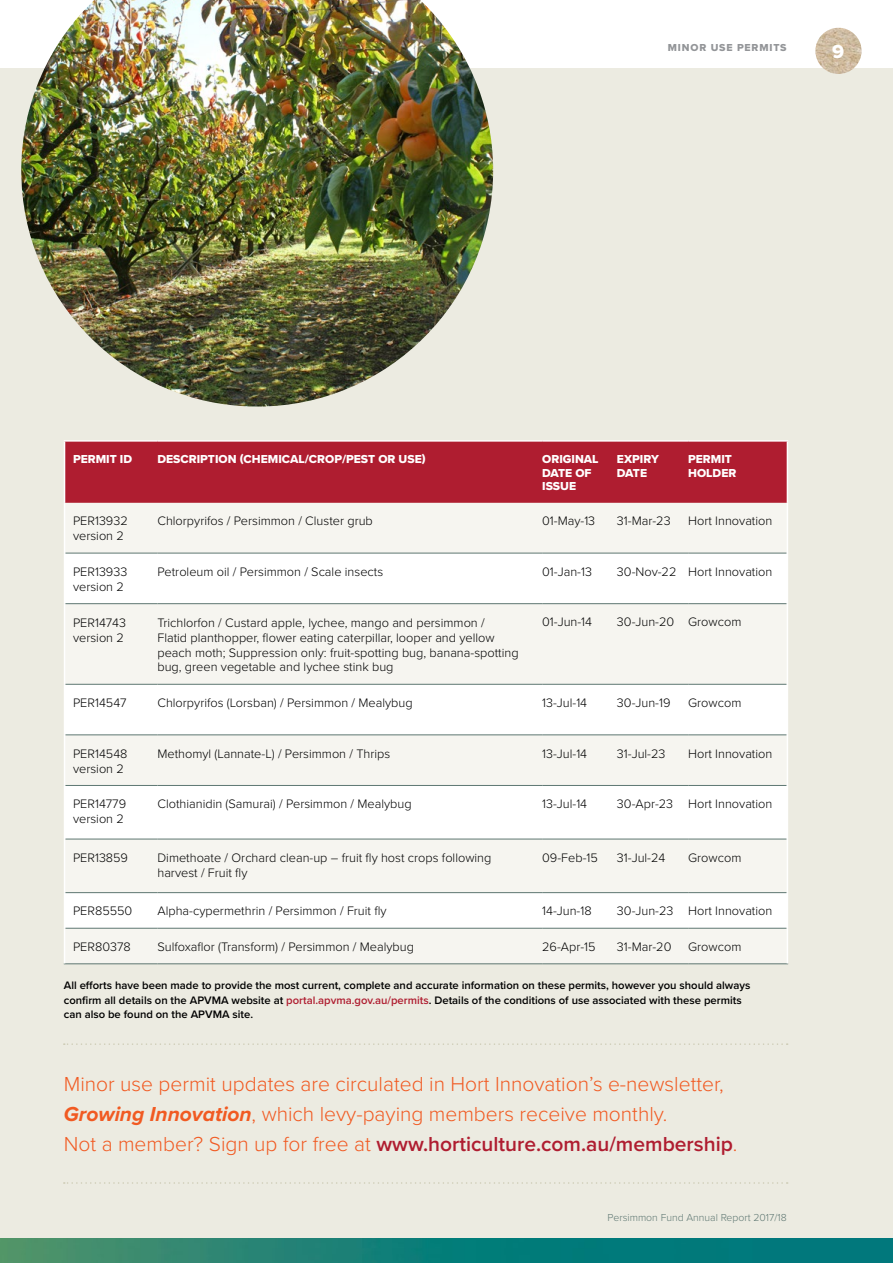
<style>
.page{position:relative;width:893px;height:1263px;background:#fff}
.page>*{position:absolute;margin:0;border:0;box-sizing:border-box;transform-origin:0 0}
.t1{font:300 21px/30px "Proxima Nova";color:#f15a22}
.t2{font:19.5px "Proxima Nova Extrabld";color:#fff}
.t3{font:300 12.75px/15px "Proxima Nova";color:#000}
.t4{font:12px/13.5px "Proxima Nova Extrabld";color:#fff}
.t5{font:600 11.25px/14.2px "Proxima Nova";color:#000}
.t6{font:300 10.5px "Proxima Nova";color:#5e7772}
.t7{font:10.5px "Proxima Nova Extrabld";letter-spacing:.08em;color:#939598}
.s1{color:#af1d30}
.s2{font-weight:700;font-style:italic}
.s3{font-weight:600;color:#af1d30}
</style>
<div class="page">
<div style="left:0;top:68px;width:893px;height:1180px;background:#ecebe1"></div>
<img style="left:0;top:1238px;width:893px;height:25px">
<img style="left:815px;top:28px;width:47px;height:46px;border-radius:23px">
<div style="left:65px;top:442px;width:722px;height:61px;background:#af1d30"></div>
<div style="left:65px;top:503px;width:722px;height:460px;background:#f6f5f0"></div>
<svg style="left:65px;top:554px;width:722px;height:374px;fill:#f6f5f0"></svg>
<hr style="left:65px;top:553px;width:92px;height:1px;background:#5e7772">
<hr style="left:157px;top:553px;width:385px;height:1px;background:#5e7772">
<hr style="left:542px;top:553px;width:75px;height:1px;background:#5e7772">
<hr style="left:617px;top:553px;width:71px;height:1px;background:#5e7772">
<hr style="left:688px;top:553px;width:99px;height:1px;background:#5e7772">
<hr style="left:65px;top:603px;width:92px;height:1px;background:#5e7772">
<hr style="left:157px;top:603px;width:385px;height:1px;background:#5e7772">
<hr style="left:542px;top:603px;width:75px;height:1px;background:#5e7772">
<hr style="left:617px;top:603px;width:71px;height:1px;background:#5e7772">
<hr style="left:688px;top:603px;width:99px;height:1px;background:#5e7772">
<hr style="left:65px;top:684px;width:92px;height:1px;background:#5e7772">
<hr style="left:157px;top:684px;width:385px;height:1px;background:#5e7772">
<hr style="left:542px;top:684px;width:75px;height:1px;background:#5e7772">
<hr style="left:617px;top:684px;width:71px;height:1px;background:#5e7772">
<hr style="left:688px;top:684px;width:99px;height:1px;background:#5e7772">
<hr style="left:65px;top:734px;width:92px;height:1px;background:#5e7772">
<hr style="left:157px;top:734px;width:385px;height:1px;background:#5e7772">
<hr style="left:542px;top:734px;width:75px;height:1px;background:#5e7772">
<hr style="left:617px;top:734px;width:71px;height:1px;background:#5e7772">
<hr style="left:688px;top:734px;width:99px;height:1px;background:#5e7772">
<hr style="left:65px;top:785px;width:92px;height:1px;background:#5e7772">
<hr style="left:157px;top:785px;width:385px;height:1px;background:#5e7772">
<hr style="left:542px;top:785px;width:75px;height:1px;background:#5e7772">
<hr style="left:617px;top:785px;width:71px;height:1px;background:#5e7772">
<hr style="left:688px;top:785px;width:99px;height:1px;background:#5e7772">
<hr style="left:65px;top:839px;width:92px;height:1px;background:#5e7772">
<hr style="left:157px;top:839px;width:385px;height:1px;background:#5e7772">
<hr style="left:542px;top:839px;width:75px;height:1px;background:#5e7772">
<hr style="left:617px;top:839px;width:71px;height:1px;background:#5e7772">
<hr style="left:688px;top:839px;width:99px;height:1px;background:#5e7772">
<hr style="left:65px;top:892px;width:92px;height:1px;background:#5e7772">
<hr style="left:542px;top:892px;width:75px;height:1px;background:#5e7772">
<hr style="left:617px;top:892px;width:71px;height:1px;background:#5e7772">
<hr style="left:688px;top:892px;width:99px;height:1px;background:#5e7772">
<hr style="left:65px;top:928px;width:92px;height:1px;background:#5e7772">
<hr style="left:542px;top:928px;width:75px;height:1px;background:#5e7772">
<hr style="left:617px;top:928px;width:71px;height:1px;background:#5e7772">
<hr style="left:688px;top:928px;width:99px;height:1px;background:#5e7772">
<hr style="left:64px;top:963px;width:93px;height:1px;background:#5e7772">
<hr style="left:157px;top:963px;width:385px;height:1px;background:#5e7772">
<hr style="left:542px;top:963px;width:75px;height:1px;background:#5e7772">
<hr style="left:617px;top:963px;width:71px;height:1px;background:#5e7772">
<hr style="left:688px;top:963px;width:100px;height:1px;background:#5e7772">
<hr style="left:64px;top:440px;width:93px;height:2px;background:#fff">
<hr style="left:64px;top:442px;width:1px;height:61px;background:#fff">
<hr style="left:157px;top:440px;width:385px;height:2px;background:#fff">
<hr style="left:542px;top:440px;width:75px;height:2px;background:#fff">
<hr style="left:617px;top:440px;width:71px;height:2px;background:#fff">
<hr style="left:688px;top:440px;width:100px;height:2px;background:#fff">
<hr style="left:787px;top:442px;width:1px;height:61px;background:#fff">
<hr style="left:64px;top:503px;width:1px;height:50px;background:#fff">
<hr style="left:787px;top:503px;width:1px;height:50px;background:#fff">
<hr style="left:64px;top:553px;width:1px;height:51px;background:#fff">
<hr style="left:787px;top:553px;width:1px;height:51px;background:#fff">
<hr style="left:64px;top:604px;width:1px;height:80px;background:#fff">
<hr style="left:787px;top:604px;width:1px;height:80px;background:#fff">
<hr style="left:64px;top:684px;width:1px;height:51px;background:#fff">
<hr style="left:787px;top:684px;width:1px;height:51px;background:#fff">
<hr style="left:64px;top:735px;width:1px;height:50px;background:#fff">
<hr style="left:787px;top:735px;width:1px;height:50px;background:#fff">
<hr style="left:64px;top:785px;width:1px;height:54px;background:#fff">
<hr style="left:787px;top:785px;width:1px;height:54px;background:#fff">
<hr style="left:64px;top:839px;width:1px;height:54px;background:#fff">
<hr style="left:787px;top:839px;width:1px;height:54px;background:#fff">
<hr style="left:64px;top:893px;width:1px;height:35px;background:#fff">
<hr style="left:787px;top:893px;width:1px;height:35px;background:#fff">
<hr style="left:64px;top:928px;width:1px;height:35px;background:#fff">
<hr style="left:787px;top:928px;width:1px;height:35px;background:#fff">
<hr style="left:157px;top:892px;width:385px;height:1px;background:#5e7772">
<hr style="left:157px;top:928px;width:385px;height:1px;background:#5e7772">
<svg style="left:64px;top:1043px;width:724px;height:2px"></svg>
<svg style="left:64px;top:1182px;width:724px;height:2px"></svg>
<img style="left:21px;top:0;width:472px;height:407px">
<p class="t7" style="left:668px;top:39px;width:120px">MINOR USE PERMITS</p>
<h2 class="t2" style="left:832px;top:37px;width:14px">9</h2>
<p class="t4" style="left:73px;top:452px;width:61px">PERMIT ID</p>
<p class="t4" style="left:157px;top:452px;width:270px">DESCRIPTION (CHEMICAL/CROP/PEST OR USE)</p>
<p class="t4" style="left:542px;top:452px;width:58px">ORIGINAL<br>DATE OF<br>ISSUE</p>
<p class="t4" style="left:617px;top:452px;width:43px">EXPIRY<br>DATE</p>
<p class="t4" style="left:688px;top:452px;width:50px">PERMIT<br>HOLDER</p>
<p class="t3" style="left:73px;top:513px;width:56px">PER13932 version 2</p>
<p class="t3" style="left:157px;top:513px;width:217px">Chlorpyrifos / Persimmon / Cluster grub</p>
<p class="t3" style="left:542px;top:513px;width:55px">01-May-13</p>
<p class="t3" style="left:617px;top:513px;width:55px">31-Mar-23</p>
<p class="t3" style="left:688px;top:513px;width:86px">Hort Innovation</p>
<p class="t3" style="left:73px;top:563px;width:56px">PER13933 version 2</p>
<p class="t3" style="left:157px;top:563px;width:227px">Petroleum oil / Persimmon / Scale insects</p>
<p class="t3" style="left:542px;top:563px;width:51px">01-Jan-13</p>
<p class="t3" style="left:617px;top:563px;width:157px">30-Nov-22 Hort Innovation</p>
<p class="t3" style="left:73px;top:614px;width:55px">PER14743 version 2</p>
<p class="t3" style="left:157px;top:614px;width:363px">Trichlorfon / Custard apple, lychee, mango and persimmon /<br>Flatid planthopper, flower eating caterpillar, looper and yellow peach moth; Suppression only: fruit-spotting bug, banana-spotting bug, green vegetable and lychee stink bug</p>
<p class="t3" style="left:542px;top:614px;width:51px">01-Jun-14</p>
<p class="t3" style="left:617px;top:614px;width:126px">30-Jun-20 Growcom</p>
<p class="t3" style="left:73px;top:695px;width:55px">PER14547</p>
<p class="t3" style="left:157px;top:695px;width:257px">Chlorpyrifos (Lorsban) / Persimmon / Mealybug</p>
<p class="t3" style="left:542px;top:695px;width:46px">13-Jul-14</p>
<p class="t3" style="left:617px;top:695px;width:55px">30-Jun-19</p>
<p class="t3" style="left:688px;top:695px;width:55px">Growcom</p>
<p class="t3" style="left:73px;top:745px;width:56px">PER14548 version 2</p>
<p class="t3" style="left:157px;top:745px;width:234px">Methomyl (Lannate-L) / Persimmon / Thrips</p>
<p class="t3" style="left:542px;top:745px;width:46px">13-Jul-14</p>
<p class="t3" style="left:617px;top:745px;width:50px">31-Jul-23</p>
<p class="t3" style="left:688px;top:745px;width:86px">Hort Innovation</p>
<p class="t3" style="left:73px;top:796px;width:55px">PER14779 version 2</p>
<p class="t3" style="left:157px;top:796px;width:256px">Clothianidin (Samurai) / Persimmon / Mealybug</p>
<p class="t3" style="left:542px;top:796px;width:46px">13-Jul-14</p>
<p class="t3" style="left:617px;top:796px;width:157px">30-Apr-23 Hort Innovation</p>
<p class="t3" style="left:73px;top:849px;width:57px">PER13859</p>
<p class="t3" style="left:157px;top:849px;width:335px">Dimethoate / Orchard clean-up – fruit fly host crops following harvest / Fruit fly</p>
<p class="t3" style="left:542px;top:849px;width:57px">09-Feb-15</p>
<p class="t3" style="left:617px;top:849px;width:50px">31-Jul-24</p>
<p class="t3" style="left:688px;top:849px;width:55px">Growcom</p>
<p class="t3" style="left:73px;top:903px;width:61px">PER85550</p>
<p class="t3" style="left:157px;top:903px;width:231px">Alpha-cypermethrin / Persimmon / Fruit fly</p>
<p class="t3" style="left:542px;top:903px;width:51px">14-Jun-18</p>
<p class="t3" style="left:617px;top:903px;width:157px">30-Jun-23 Hort Innovation</p>
<p class="t3" style="left:73px;top:938px;width:59px">PER80378</p>
<p class="t3" style="left:157px;top:938px;width:258px">Sulfoxaflor (Transform) / Persimmon / Mealybug</p>
<p class="t3" style="left:542px;top:938px;width:55px">26-Apr-15</p>
<p class="t3" style="left:617px;top:938px;width:56px">31-Mar-20</p>
<p class="t3" style="left:688px;top:938px;width:55px">Growcom</p>
<p class="t5" style="left:64px;top:978px;width:688px">All efforts have been made to provide the most current, complete and accurate information on these permits, however you should always confirm all details on the APVMA website at <span class="s1">portal.apvma.gov.au/permits</span>. Details of the conditions of use associated with these permits can also be found on the APVMA site.</p>
<h1 class="t1" style="left:64px;top:1067px;width:675px">Minor use permit updates are circulated in Hort Innovation’s e-newsletter,<br><span class="s2">Growing Innovation</span>, which levy-paying members receive monthly.<br>Not a member? Sign up for free at <span class="s3">www.horticulture.com.au/membership</span>.</h1>
<p class="t6" style="left:607px;top:1209px;width:181px">Persimmon Fund Annual Report 2017/18</p>
</div>
